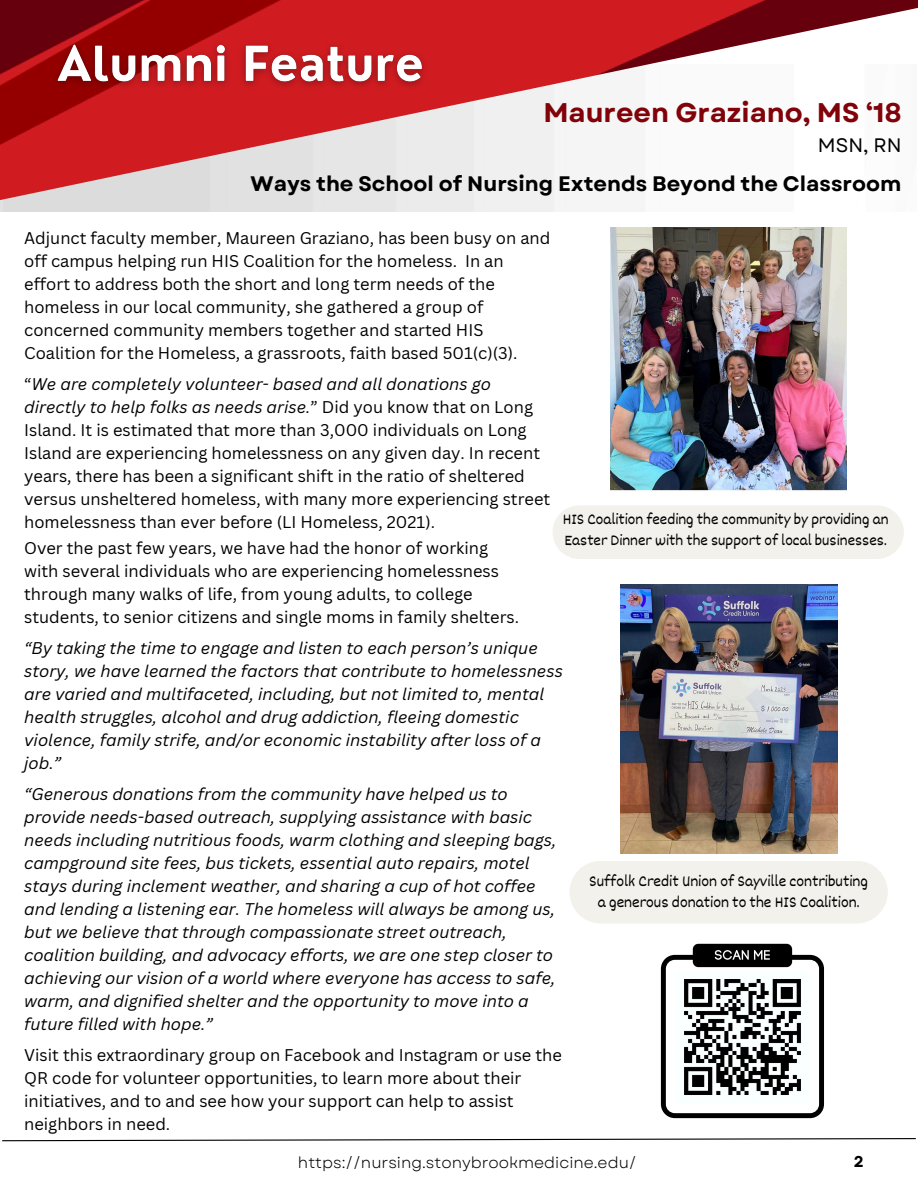
<style>
.page{position:relative;width:918px;height:1188px;background:#fff}
.page>*{position:absolute;margin:0;border:0;box-sizing:border-box;transform-origin:0 0}
.t1{font:700 27px "Garet";color:#810209}
.t2{font:700 21px "Garet";color:#000}
.t3{font:19.5px "Garet";color:#000}
.t4{font:16.5px/23px "Canva Sans";color:#000}
.t5{font:italic 16.5px/23px "Canva Sans";color:#000}
.t6{font:16.2px/21.9px "Dekko";color:#000;text-align:center}
.t7{font:15.9px/21.5px "Dekko";color:#000}
.t8{font:15.6px "Garet";color:#000}
.t9{font:700 15.6px "Garet";color:#000}
.s1{font-style:italic}
</style>
<div class="page">
<svg style="left:2px;top:1138px;width:914px;height:4px"></svg>
<img style="left:0;top:0;width:918px;height:208px">
<img style="left:610px;top:228px;width:237px;height:263px">
<div style="left:553px;top:505px;width:351px;height:54px;background:#f2f1eb"></div>
<img style="left:46px;top:35px;width:390px;height:60px">
<div style="left:570px;top:861px;width:318px;height:63px;background:#f2f1eb;border-radius:31px"></div>
<img style="left:620px;top:585px;width:217px;height:268px">
<div style="left:693px;top:944px;width:99px;height:23px;background:#000;border-radius:6px"></div>
<svg style="left:661px;top:950px;width:163px;height:168px"></svg>
<img style="left:677px;top:971px;width:131px;height:132px">
<p class="t1" style="left:543px;top:93px;width:360px">Maureen Graziano, MS ‘18</p>
<p class="t3" style="left:818px;top:131px;width:85px">MSN, RN</p>
<p class="t2" style="left:251px;top:169px;width:652px">Ways the School of Nursing Extends Beyond the Classroom</p>
<h2 class="t4" style="left:24px;top:226px;width:528px">Adjunct faculty member, Maureen Graziano, has been busy on and off campus helping run HIS Coalition for the homeless. In an effort to address both the short and long term needs of the homeless in our local community, she gathered a group of concerned community members together and started HIS Coalition for the Homeless, a grassroots, faith based 501(c)(3).</h2>
<h3 class="t4" style="left:24px;top:372px;width:528px">“<span class="s1">We are completely volunteer- based and all donations go directly to help folks as needs arise.</span>” Did you know that on Long Island. It is estimated that more than 3,000 individuals on Long Island are experiencing homelessness on any given day. In recent years, there has been a significant shift in the ratio of sheltered versus unsheltered homeless, with many more experiencing street homelessness than ever before (LI Homeless, 2021).</h3>
<p class="t7" style="left:563px;top:507px;width:327px">HIS Coalition feeding the community by providing an<br>Easter Dinner with the support of local businesses.</p>
<p class="t4" style="left:24px;top:537px;width:465px">Over the past few years, we have had the honor of working</p>
<p class="t4" style="left:24px;top:560px;width:476px">with several individuals who are experiencing homelessness</p>
<p class="t4" style="left:24px;top:583px;width:450px">through many walks of life, from young adults, to college</p>
<p class="t4" style="left:24px;top:606px;width:497px">students, to senior citizens and single moms in family shelters.</p>
<p class="t5" style="left:24px;top:637px;width:540px">“By taking the time to engage and listen to each person’s unique story, we have learned the factors that contribute to homelessness are varied and multifaceted, including, but not limited to, mental health struggles, alcohol and drug addiction, fleeing domestic violence, family strife, and/or economic instability after loss of a job.”</p>
<p class="t5" style="left:24px;top:783px;width:534px">“Generous donations from the community have helped us to provide needs-based outreach, supplying assistance with basic needs including nutritious foods, warm clothing and sleeping bags, campground site fees, bus tickets, essential auto repairs, motel stays during inclement weather, and sharing a cup of hot coffee and lending a listening ear. The homeless will always be among us, but we believe that through compassionate street outreach, coalition building, and advocacy efforts, we are one step closer to achieving our vision of a world where everyone has access to safe, warm, and dignified shelter and the opportunity to move into a future filled with hope.”</p>
<p class="t4" style="left:24px;top:1044px;width:539px">Visit this extraordinary group on Facebook and Instagram or use the QR code for volunteer opportunities, to learn more about their initiatives, and to and see how your support can help to assist neighbors in need.</p>
<p class="t6" style="left:589px;top:869px;width:281px">Suffolk Credit Union of Sayville contributing a generous donation to the HIS Coalition.</p>
<p class="t8" style="left:298px;top:1151px;width:340px">https://nursing.stonybrookmedicine.edu/</p>
<p class="t9" style="left:854px;top:1150px;width:12px">2</p>
</div>
